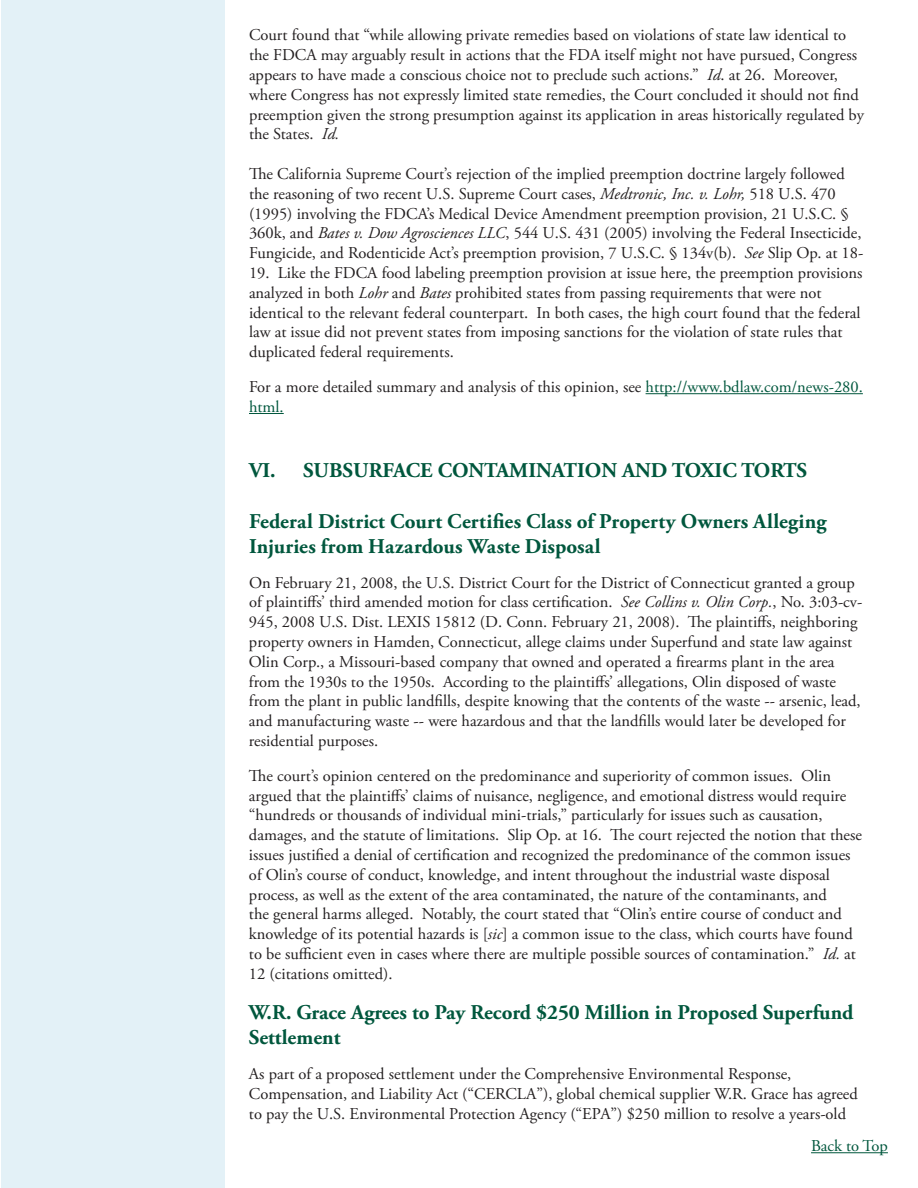
<style>
.page{position:relative;width:918px;height:1188px;background:#fff}
.page>*{position:absolute;margin:0;border:0;box-sizing:border-box;transform-origin:0 0}
.Article_Text{font:700 21px/25.2px "Adobe Garamond Pro";color:#00573d}
.Article_Text-2{font:16.5px/19.8px "Adobe Garamond Pro";color:#231f20}
.Article_Text-3{font:16.5px "Adobe Garamond Pro";color:#00573d}
.s1{font-style:italic}
.s2{color:#00573d}
</style>
<div class="page">
<div style="left:1px;top:0;width:224px;height:1187px;background:#e3f1f7"></div>
<hr style="left:646px;top:393px;width:217px;height:1px;background:#00573d">
<hr style="left:249px;top:413px;width:35px;height:1px;background:#00573d">
<hr style="left:811px;top:1152px;width:77px;height:1px;background:#00573d">
<p class="Article_Text-2" style="left:249px;top:26px;width:616px">Court found that “while allowing private remedies based on violations of state law identical to the FDCA may arguably result in actions that the FDA itself might not have pursued, Congress appears to have made a conscious choice not to preclude such actions.” <span class="s1">Id</span>. at 26. Moreover, where Congress has not expressly limited state remedies, the Court concluded it should not find preemption given the strong presumption against its application in areas historically regulated by the States. <span class="s1">Id.</span></p>
<p class="Article_Text-2" style="left:249px;top:165px;width:616px">The California Supreme Court’s rejection of the implied preemption doctrine largely followed the reasoning of two recent U.S. Supreme Court cases, <span class="s1">Medtronic, Inc. v. Lohr,</span> 518 U.S. 470 (1995) involving the FDCA’s Medical Device Amendment preemption provision, 21 U.S.C. § 360k, and <span class="s1">Bates v. Dow Agrosciences LLC</span>, 544 U.S. 431 (2005) involving the Federal Insecticide, Fungicide, and Rodenticide Act’s preemption provision, 7 U.S.C. § 134v(b). <span class="s1">See</span> Slip Op. at 18-</p>
<p class="Article_Text-2" style="left:249px;top:264px;width:615px">19. Like the FDCA food labeling preemption provision at issue here, the preemption provisions analyzed in both <span class="s1">Lohr</span> and <span class="s1">Bates</span> prohibited states from passing requirements that were not identical to the relevant federal counterpart. In both cases, the high court found that the federal law at issue did not prevent states from imposing sanctions for the violation of state rules that duplicated federal requirements.</p>
<p class="Article_Text-2" style="left:249px;top:378px;width:615px">For a more detailed summary and analysis of this opinion, see <span class="s2">http://www.bdlaw.com/news-280. html.</span></p>
<p class="Article_Text" style="left:249px;top:458px;width:560px">VI. SUBSURFACE CONTAMINATION AND TOXIC TORTS</p>
<p class="Article_Text" style="left:249px;top:509px;width:579px">Federal District Court Certifies Class of Property Owners Alleging<br>Injuries from Hazardous Waste Disposal</p>
<p class="Article_Text-2" style="left:249px;top:573px;width:615px">On February 21, 2008, the U.S. District Court for the District of Connecticut granted a group of plaintiffs’ third amended motion for class certification. <span class="s1">See Collins v. Olin Corp.</span>, No. 3:03-cv-945, 2008 U.S. Dist. LEXIS 15812 (D. Conn. February 21, 2008). The plaintiffs, neighboring property owners in Hamden, Connecticut, allege claims under Superfund and state law against Olin Corp., a Missouri-based company that owned and operated a firearms plant in the area from the 1930s to the 1950s. According to the plaintiffs’ allegations, Olin disposed of waste from the plant in public landfills, despite knowing that the contents of the waste -- arsenic, lead, and manufacturing waste -- were hazardous and that the landfills would later be developed for residential purposes.</p>
<p class="Article_Text-2" style="left:249px;top:766px;width:615px">The court’s opinion centered on the predominance and superiority of common issues. Olin argued that the plaintiffs’ claims of nuisance, negligence, and emotional distress would require “hundreds or thousands of individual mini-trials,” particularly for issues such as causation, damages, and the statute of limitations. Slip Op. at 16. The court rejected the notion that these issues justified a denial of certification and recognized the predominance of the common issues of Olin’s course of conduct, knowledge, and intent throughout the industrial waste disposal process, as well as the extent of the area contaminated, the nature of the contaminants, and<br>the general harms alleged. Notably, the court stated that “Olin’s entire course of conduct and knowledge of its potential hazards is [<span class="s1">sic</span>] a common issue to the class, which courts have found to be sufficient even in cases where there are multiple possible sources of contamination.” <span class="s1">Id.</span> at 12 (citations omitted).</p>
<p class="Article_Text" style="left:249px;top:1000px;width:606px">W.R. Grace Agrees to Pay Record $250 Million in Proposed Superfund<br>Settlement</p>
<p class="Article_Text-2" style="left:249px;top:1065px;width:610px">As part of a proposed settlement under the Comprehensive Environmental Response,<br>Compensation, and Liability Act (“CERCLA”), global chemical supplier W.R. Grace has agreed to pay the U.S. Environmental Protection Agency (“EPA”) $250 million to resolve a years-old</p>
<p class="Article_Text-3" style="left:811px;top:1136px;width:78px">Back to Top</p>
</div>
